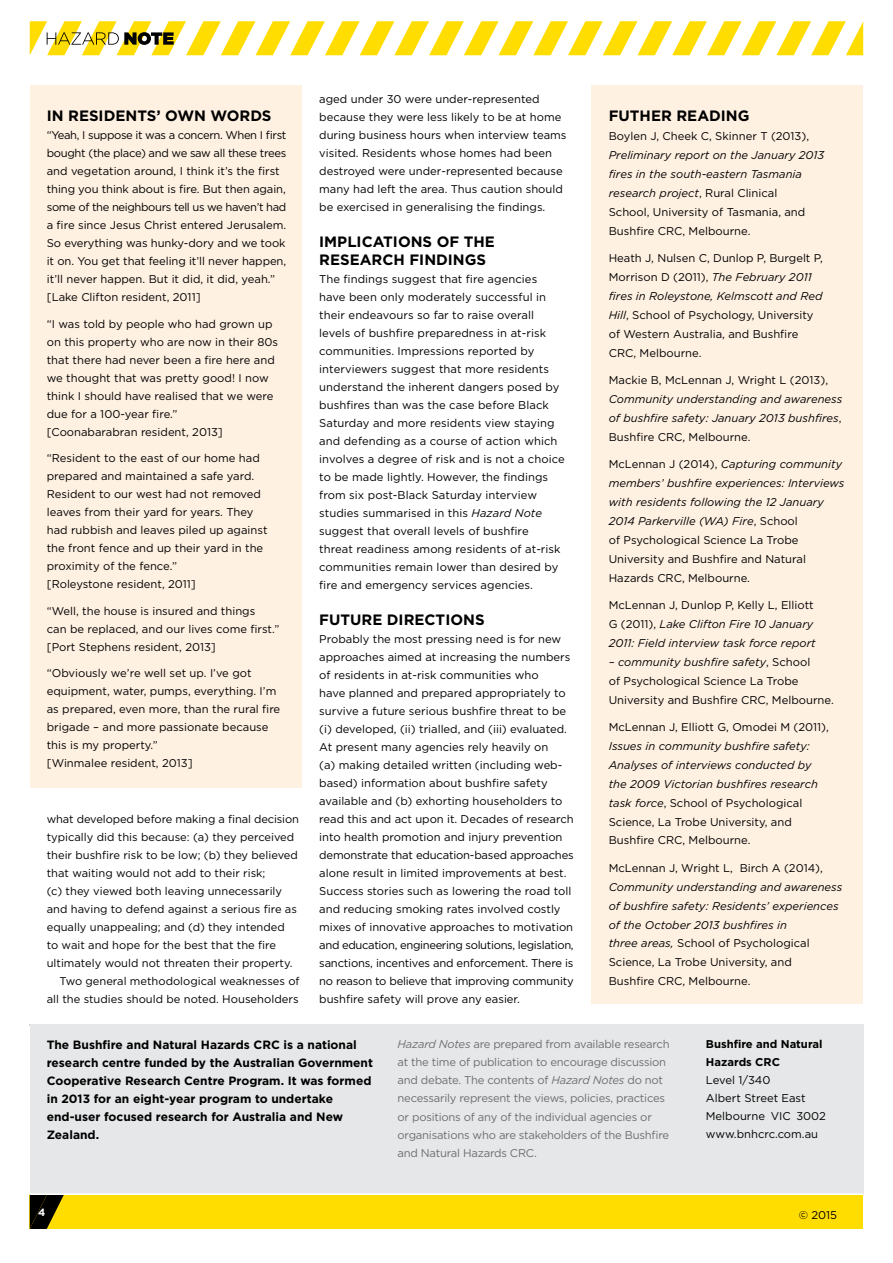
<style>
.page{position:relative;width:893px;height:1263px;background:#fff}
.page>*{position:absolute;margin:0;border:0;box-sizing:border-box;transform-origin:0 0}
.t1{font:700 15px/18px "Gotham";color:#000}
.t2{font:700 12px/18px "Gotham";color:#000}
.t3{font:11.25px/18px "Gotham";color:#000}
.t4{font:italic 11.25px/18.9px "Gotham";color:#000}
.t5{font:11.25px/18.1px "Gotham";letter-spacing:-.02em;color:#6d6e71}
.t6{font:700 11.25px/18px "Gotham";color:#000}
.t7{font:11.1px "Gotham";color:#000}
.t8{font:700 10.5px "Gotham";color:#fff}
.s1{font-size:11.25px}
.s2{font-style:italic}
.s3{font-style:normal}
</style>
<div class="page">
<div style="left:592px;top:85px;width:271px;height:918px;background:#fff1e2"></div>
<div style="left:30px;top:85px;width:271px;height:702px;background:#fff1e2"></div>
<div style="left:30px;top:1195px;width:833px;height:34px;background:#fd0"></div>
<svg style="left:30px;top:1195px;width:34px;height:34px"></svg>
<hr style="left:30px;top:1024px;width:833px;height:1px;background:#000">
<div style="left:30px;top:1025px;width:833px;height:170px;background:#e6e7e8"></div>
<hr style="left:30px;top:1193px;width:833px;height:2px;background:#fff">
<svg style="left:30px;top:21px;width:833px;height:34px"></svg>
<h1 class="t1" style="left:47px;top:107px;width:226px">IN RESIDENTS’ OWN WORDS</h1>
<p class="t3" style="left:47px;top:126px;width:241px">“Yeah, I suppose it was a concern. When I first bought (the place) and we saw all these trees and vegetation around, I think it’s the first thing you think about is fire. But then again, some of the neighbours tell us we haven’t had a fire since Jesus Christ entered Jerusalem.<br>So everything was hunky-dory and we took it on. You get that feeling it’ll never happen, it’ll never happen. But it did, it did, yeah.” [Lake Clifton resident, 2011]</p>
<p class="t3" style="left:47px;top:314px;width:233px">“I was told by people who had grown up on this property who are now in their 80s that there had never been a fire here and we thought that was pretty good! I now think I should have realised that we were due for a 100-year fire.”<br>[Coonabarabran resident, 2013]</p>
<p class="t3" style="left:47px;top:449px;width:222px">“Resident to the east of our home had prepared and maintained a safe yard.<br>Resident to our west had not removed leaves from their yard for years. They had rubbish and leaves piled up against the front fence and up their yard in the proximity of the fence.”<br>[Roleystone resident, 2011]</p>
<p class="t3" style="left:47px;top:601px;width:234px">“Well, the house is insured and things<br>can be replaced, and our lives come first.” [Port Stephens resident, 2013]</p>
<p class="t3" style="left:47px;top:664px;width:235px">“Obviously we’re well set up. I’ve got equipment, water, pumps, everything. I’m as prepared, even more, than the rural fire brigade – and more passionate because this is my property.”<br>[Winmalee resident, 2013]</p>
<p class="t7" style="left:47px;top:812px;width:254px">what developed before making a final decision</p>
<p class="t7" style="left:47px;top:830px;width:249px">typically did this because: (a) they perceived</p>
<p class="t7" style="left:47px;top:848px;width:253px">their bushfire risk to be low; (b) they believed</p>
<p class="t7" style="left:47px;top:866px;width:220px">that waiting would not add to their risk;</p>
<p class="t7" style="left:47px;top:884px;width:237px">(c) they viewed both leaving unnecessarily</p>
<p class="t7" style="left:47px;top:902px;width:252px">and having to defend against a serious fire as</p>
<p class="t7" style="left:47px;top:920px;width:240px">equally unappealing; and (d) they intended</p>
<p class="t7" style="left:47px;top:938px;width:231px">to wait and hope for the best that the fire</p>
<p class="t7" style="left:47px;top:956px;width:247px">ultimately would not threaten their property.</p>
<p class="t7" style="left:59px;top:974px;width:242px">Two general methodological weaknesses of</p>
<p class="t7" style="left:47px;top:992px;width:253px">all the studies should be noted. <span class="s1">Householders</span></p>
<p class="t3" style="left:319px;top:90px;width:249px">aged under 30 were under-represented because they were less likely to be at home during business hours when interview teams visited. Residents whose homes had been destroyed were under-represented because many had left the area. Thus caution should be exercised in generalising the findings.</p>
<h1 class="t1" style="left:319px;top:233px;width:177px">IMPLICATIONS OF THE<br>RESEARCH FINDINGS</h1>
<p class="t3" style="left:319px;top:270px;width:247px">The findings suggest that fire agencies have been only moderately successful in their endeavours so far to raise overall levels of bushfire preparedness in at-risk communities. Impressions reported by interviewers suggest that more residents understand the inherent dangers posed by bushfires than was the case before Black Saturday and more residents view staying and defending as a course of action which involves a degree of risk and is not a choice to be made lightly. However, the findings from six post-Black Saturday interview studies summarised in this <span class="s2">Hazard Note </span>suggest that overall levels of bushfire threat readiness among residents of at-risk communities remain lower than desired by fire and emergency services agencies.</p>
<h1 class="t1" style="left:319px;top:611px;width:167px">FUTURE DIRECTIONS</h1>
<p class="t3" style="left:319px;top:630px;width:256px">Probably the most pressing need is for new approaches aimed at increasing the numbers of residents in at-risk communities who<br>have planned and prepared appropriately to survive a future serious bushfire threat to be (i) developed, (ii) trialled, and (iii) evaluated.<br>At present many agencies rely heavily on<br>(a) making detailed written (including web&shy;based) information about bushfire safety available and (b) exhorting householders to read this and act upon it. Decades of research into health promotion and injury prevention demonstrate that education-based approaches alone result in limited improvements at best.<br>Success stories such as lowering the road toll and reducing smoking rates involved costly mixes of innovative approaches to motivation and education, engineering solutions, legislation, sanctions, incentives and enforcement. There is no reason to believe that improving community bushfire safety will prove any easier.</p>
<h1 class="t1" style="left:609px;top:107px;width:142px">FUTHER READING</h1>
<p class="t3" style="left:609px;top:127px;width:202px">Boylen J, Cheek C, Skinner T (2013),</p>
<p class="t4" style="left:609px;top:145px;width:217px">Preliminary report on the January 2013 fires in the south-eastern Tasmania research project<span class="s3">, Rural Clinical<br>School, University of Tasmania, and Bushfire CRC, Melbourne.</span></p>
<p class="t3" style="left:609px;top:248px;width:216px;line-height:18.9px">Heath J, Nulsen C, Dunlop P, Burgelt P, Morrison D (2011), <span class="s2">The February 2011 fires in Roleystone, Kelmscott and Red Hill</span>, School of Psychology, University of Western Australia, and Bushfire CRC, Melbourne.</p>
<p class="t3" style="left:609px;top:371px;width:221px">Mackie B, McLennan J, Wright L (2013),</p>
<p class="t4" style="left:609px;top:389px;width:235px;text-align:justify">Community understanding and awareness of bushfire safety: January 2013 bushfires<span class="s3">, Bushfire CRC, Melbourne.</span></p>
<p class="t4" style="left:609px;top:454px;width:237px"><span class="s3">McLennan J (2014),</span> Capturing community members’ bushfire experiences: Interviews with residents following the 12 January 2014 Parkerville (WA) Fire<span class="s3">, School<br>of Psychological Science La Trobe University and Bushfire and Natural Hazards CRC, Melbourne.</span></p>
<p class="t4" style="left:609px;top:595px;width:208px"><span class="s3">McLennan J, Dunlop P, Kelly L, Elliott<br>G (2011),</span> Lake Clifton Fire 10 January<br>2011: Field interview task force report</p>
<p class="t3" style="left:609px;top:652px;width:227px;line-height:18.9px"><span class="s2">– community bushfire safety</span>, School<br>of Psychological Science La Trobe<br>University and Bushfire CRC, Melbourne.</p>
<p class="t3" style="left:609px;top:718px;width:222px">McLennan J, Elliott G, Omodei M (2011),</p>
<p class="t4" style="left:609px;top:736px;width:211px">Issues in community bushfire safety:<br>Analyses of interviews conducted by the 2009 Victorian bushfires research task force<span class="s3">, School of Psychological Science, La Trobe University, and Bushfire CRC, Melbourne.</span></p>
<p class="t3" style="left:609px;top:858px;width:216px">McLennan J, Wright L, Birch A (2014),</p>
<p class="t4" style="left:609px;top:877px;width:235px">Community understanding and awareness of bushfire safety: Residents’ experiences of the October 2013 bushfires in<br>three areas, <span class="s3">School of Psychological Science, La Trobe University, and<br>Bushfire CRC, Melbourne.</span></p>
<p class="t2" style="left:47px;top:1035px;width:328px">The Bushfire and Natural Hazards CRC is a national research centre funded by the Australian Government Cooperative Research Centre Program. It was formed in 2013 for an eight-year program to undertake end-user focused research for Australia and New Zealand.</p>
<p class="t5" style="left:398px;top:1035px;width:274px"><span class="s2">Hazard Notes</span> are prepared from available research at the time of publication to encourage discussion and debate. The contents of <span class="s2">Hazard Notes</span> do not necessarily represent the views, policies, practices or positions of any of the individual agencies or organisations who are stakeholders of the Bushfire and Natural Hazards CRC.</p>
<p class="t6" style="left:706px;top:1035px;width:118px">Bushfire and Natural<br>Hazards CRC</p>
<p class="t3" style="left:706px;top:1071px;width:122px">Level 1/340<br>Albert Street East<br>Melbourne VIC 3002 www.bnhcrc.com.au</p>
<p class="t8" style="left:38px;top:1205px;width:9px">4</p>
<p class="t3" style="left:799px;top:1206px;width:40px">© 2015</p>
</div>
